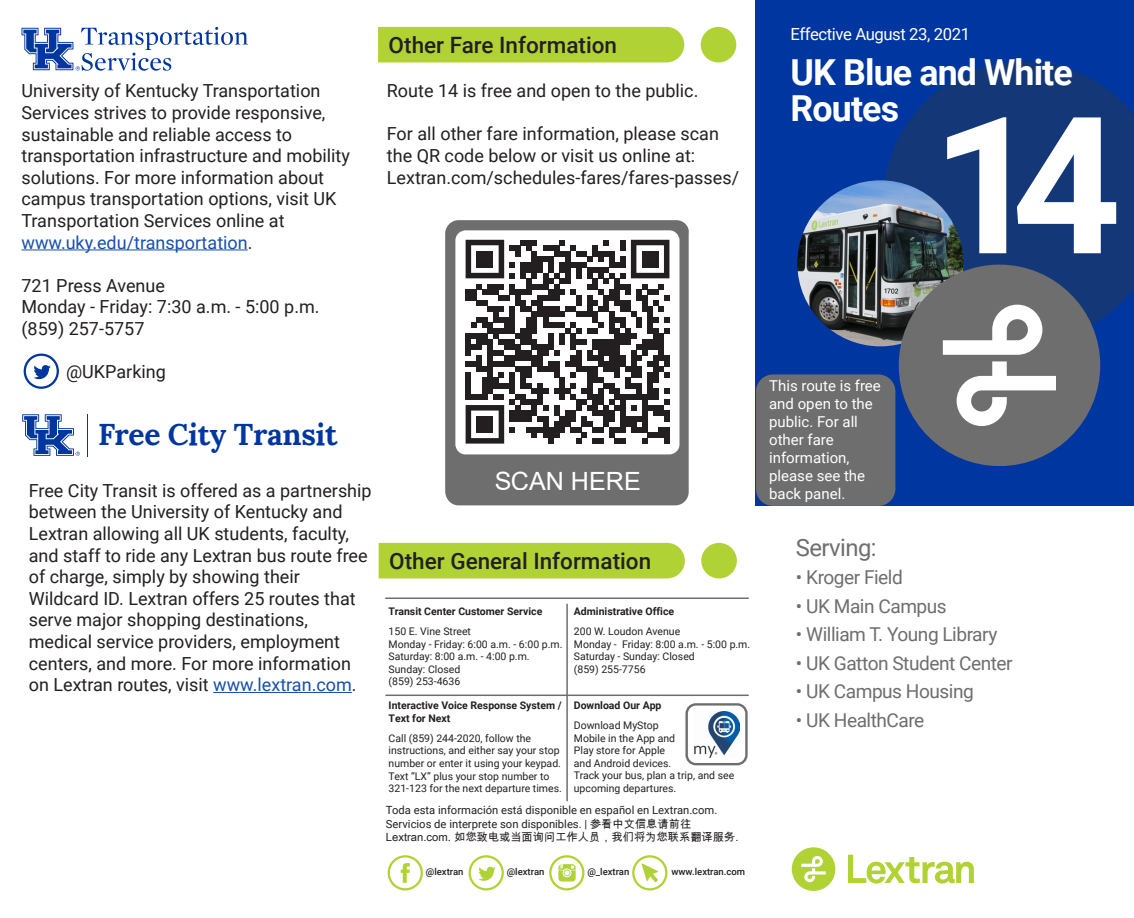
<style>
.page{position:relative;width:1134px;height:918px;background:#fff}
.page>*{position:absolute;margin:0;border:0;box-sizing:border-box;transform-origin:0 0}
.t1{font:700 190.95px "Roboto";color:#fff}
.t2{font:700 35.85px/36.5px "Roboto";letter-spacing:-.025em;color:#fff}
.t3{font:700 30px "Lora";letter-spacing:-.01em;color:#0036a0}
.t4{font:25.2px "Arial";color:#fff}
.t5{font:23.85px "Roboto";letter-spacing:-.025em;color:#6e6e6e}
.t6{font:500 22.5px "Roboto";color:#231f20}
.t7{font:19.05px "Roboto";letter-spacing:-.025em;color:#6e6e6e}
.t8{font:18px/21.6px "Roboto";color:#231f20}
.t9{font:16.65px "Roboto";letter-spacing:-.025em;color:#fff}
.t10{font:15px/18px "Roboto";color:#fff}
.t11{font:11.25px/13.5px "Roboto";color:#231f20}
.t12{font:11.25px "Arial Unicode MS";color:#231f20}
.t13{font:10.5px/12.6px "Roboto";color:#231f20}
.t14{font:700 10.5px/12.6px "Roboto";color:#231f20}
.t15{font:500 9.45px "Roboto";color:#231f20}
.s1{color:#174eaf}
.s2{font-family:"Arial Unicode MS"}
</style>
<div class="page">
<div style="left:755px;top:0;width:379px;height:506px;background:#0036a0"></div>
<svg style="left:792px;top:847px;width:43px;height:44px"></svg>
<svg style="left:848px;top:855px;width:126px;height:29px"></svg>
<svg style="left:885px;top:62px;width:249px;height:258px;background:#11377c"></svg>
<img style="left:797px;top:180px;width:166px;height:166px;border-radius:83px">
<svg style="left:899px;top:265px;width:201px;height:201px;background:#6e7685"></svg>
<hr style="left:386px;top:598px;width:362px;height:1px;background:#6e6e6e">
<hr style="left:566px;top:604px;width:2px;height:197px;background:#6e6e6e">
<hr style="left:386px;top:695px;width:362px;height:1px;background:#6e6e6e">
<div style="left:685px;top:703px;width:63px;height:62px;border:2px solid #6e6e6e;border-radius:9px"></div>
<svg style="left:388px;top:855px;width:35px;height:36px"></svg>
<svg style="left:468px;top:855px;width:36px;height:36px"></svg>
<svg style="left:549px;top:855px;width:35px;height:36px"></svg>
<svg style="left:632px;top:855px;width:35px;height:36px"></svg>
<div style="left:378px;top:27px;width:306px;height:35px;background:#b0d235"></div>
<div style="left:701px;top:27px;width:35px;height:35px;background:#b0d235;border-radius:50%"></div>
<img style="left:694px;top:711px;width:45px;height:46px">
<svg style="left:22px;top:414px;width:58px;height:42px"></svg>
<hr style="left:87px;top:414px;width:1px;height:43px;background:#0036a0">
<hr style="left:213px;top:692px;width:139px;height:1px;background:#174eaf">
<hr style="left:22px;top:250px;width:226px;height:1px;background:#174eaf">
<svg style="left:24px;top:354px;width:35px;height:35px"></svg>
<svg style="left:22px;top:27px;width:226px;height:44px"></svg>
<div style="left:756px;top:374px;width:139px;height:132px;background:#6e6e6e;border-radius:17px"></div>
<div style="left:379px;top:543px;width:306px;height:35px;background:#b0d235"></div>
<div style="left:701px;top:543px;width:36px;height:35px;background:#b0d235;border-radius:50%"></div>
<svg style="left:445px;top:220px;width:244px;height:285px;fill:#6e6e6e"></svg>
<svg style="left:466px;top:240px;width:203px;height:204px"></svg>
<p class="t8" style="left:22px;top:80px;width:330px">University of Kentucky Transportation Services strives to provide responsive, sustainable and reliable access to transportation infrastructure and mobility solutions. For more information about campus transportation options, visit UK Transportation Services online at <span class="s1">www.uky.edu/transportation</span>.</p>
<p class="t8" style="left:22px;top:274px;width:300px">721 Press Avenue<br>Monday - Friday: 7:30 a.m. - 5:00 p.m. (859) 257-5757</p>
<p class="t8" style="left:66px;top:360px;width:101px">@UKParking</p>
<h3 class="t3" style="left:98px;top:408px;width:241px">Free City Transit</h3>
<p class="t8" style="left:29px;top:479px;width:344px">Free City Transit is offered as a partnership between the University of Kentucky and Lextran allowing all UK students, faculty, and staff to ride any Lextran bus route free of charge, simply by showing their Wildcard ID. Lextran offers 25 routes that serve major shopping destinations, medical service providers, employment centers, and more. For more information on Lextran routes, visit <span class="s1">www.lextran.com</span>.</p>
<p class="t6" style="left:389px;top:29px;width:230px">Other Fare Information</p>
<p class="t8" style="left:387px;top:79px;width:313px">Route 14 is free and open to the public.</p>
<p class="t8" style="left:387px;top:123px;width:354px">For all other fare information, please scan the QR code below or visit us online at:<br>Lextran.com/schedules-fares/fares-passes/</p>
<h3 class="t4" style="left:494px;top:463px;width:148px">SCAN HERE</h3>
<p class="t6" style="left:389px;top:545px;width:264px">Other General Information</p>
<p class="t14" style="left:389px;top:605px;width:155px">Transit Center Customer Service</p>
<p class="t13" style="left:389px;top:625px;width:175px">150 E. Vine Street<br>Monday - Friday: 6:00 a.m. - 6:00 p.m.<br>Saturday: 8:00 a.m. - 4:00 p.m.<br>Sunday: Closed<br>(859) 253-4636</p>
<p class="t14" style="left:389px;top:699px;width:175px">Interactive Voice Response System /<br>Text for Next</p>
<p class="t13" style="left:389px;top:731px;width:175px">Call (859) 244-2020, follow the instructions, and either say your stop number or enter it using your keypad.<br>Text “LX” plus your stop number to 321-123 for the next departure times.</p>
<p class="t14" style="left:574px;top:605px;width:102px">Administrative Office</p>
<p class="t13" style="left:574px;top:625px;width:178px">200 W. Loudon Avenue<br>Monday - Friday: 8:00 a.m. - 5:00 p.m.<br>Saturday - Sunday: Closed<br>(859) 255-7756</p>
<p class="t14" style="left:574px;top:699px;width:89px">Download Our App</p>
<p class="t13" style="left:574px;top:719px;width:162px">Download MyStop<br>Mobile in the App and<br>Play store for Apple<br>and Android devices.<br>Track your bus, plan a trip, and see upcoming departures.</p>
<p class="t11" style="left:386px;top:803px;width:333px">Toda esta información está disponible en español en Lextran.com.<br>Servicios de interprete son disponibles. | <span class="s2">参看中文信息请前往</span></p>
<p class="t12" style="left:386px;top:829px;width:354px">Lextran.com. 如您致电或当面询问工作人员，我们将为您联系翻译服务.</p>
<p class="t15" style="left:426px;top:865px;width:39px">@lextran</p>
<p class="t15" style="left:507px;top:865px;width:39px">@lextran</p>
<p class="t15" style="left:587px;top:865px;width:43px">@_lextran</p>
<p class="t15" style="left:671px;top:865px;width:75px">www.lextran.com</p>
<p class="t9" style="left:791px;top:23px;width:181px">Effective August 23, 2021</p>
<h2 class="t2" style="left:791px;top:53px;width:284px">UK Blue and White<br>Routes</h2>
<h1 class="t1" style="left:931px;top:52px;width:191px">14</h1>
<p class="t10" style="left:769px;top:376px;width:113px">This route is free and open to the public. For all other fare information, please see the back panel.</p>
<h3 class="t5" style="left:796px;top:531px;width:82px">Serving:</h3>
<p class="t7" style="left:796px;top:564px;width:108px">• Kroger Field</p>
<p class="t7" style="left:796px;top:593px;width:152px">• UK Main Campus</p>
<p class="t7" style="left:796px;top:621px;width:203px">• William T. Young Library</p>
<p class="t7" style="left:796px;top:649px;width:218px">• UK Gatton Student Center</p>
<p class="t7" style="left:796px;top:678px;width:179px">• UK Campus Housing</p>
<p class="t7" style="left:796px;top:706px;width:130px">• UK HealthCare</p>
</div>
